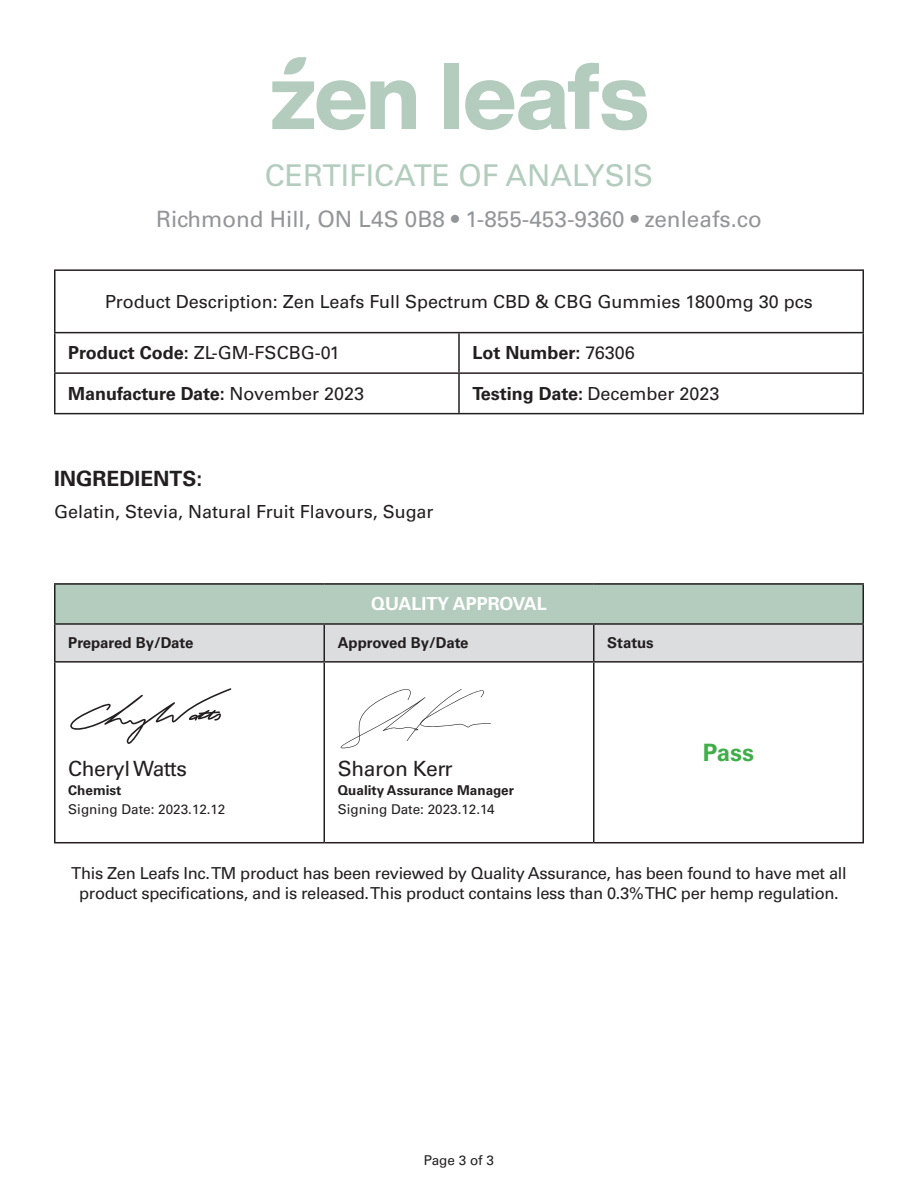
<style>
.page{position:relative;width:918px;height:1188px;background:#fff}
.page>*{position:absolute;margin:0;border:0;box-sizing:border-box;transform-origin:0 0}
.t1{font:30px "Univers LT Std";color:#b3ccbd}
.t2{font:700 24px "Univers LT Std";color:#40ae49}
.t3{font:22.5px "Univers LT Std";color:#939598}
.t4{font:21px "Univers LT Std";letter-spacing:-.02em;color:#231f20}
.t5{font:700 21px "Univers LT Std";color:#231f20}
.t6{font:18px "Univers LT Std";color:#231f20}
.Paragraph_Style_3{font:700 18px "Univers LT Std";color:#231f20}
.Paragraph_Style_1{font:700 18px "Univers LT Std";color:#fff}
.t7{font:16.5px/19.8px "Univers LT Std";letter-spacing:-.02em;color:#231f20;text-align:center}
.t8{font:700 15px "Univers LT Std";color:#231f20}
.t9{font:13.5px "Univers LT Std";color:#231f20}
.t10{font:700 13.5px "Univers LT Std";color:#231f20}
.s1{font-weight:700}
.s2{font-weight:400}
</style>
<div class="page">
<div style="left:55px;top:584px;width:808px;height:40px;background:#b3ccbd"></div>
<div style="left:56px;top:625px;width:806px;height:36px;background:#dcdddf"></div>
<hr style="left:54px;top:583px;width:270px;height:2px;background:#231f20">
<hr style="left:54px;top:585px;width:2px;height:38px;background:#231f20">
<hr style="left:324px;top:583px;width:270px;height:2px;background:#231f20">
<hr style="left:594px;top:583px;width:270px;height:2px;background:#231f20">
<hr style="left:862px;top:585px;width:2px;height:38px;background:#231f20">
<hr style="left:54px;top:623px;width:270px;height:2px;background:#231f20">
<hr style="left:54px;top:625px;width:2px;height:36px;background:#231f20">
<hr style="left:324px;top:623px;width:270px;height:2px;background:#231f20">
<hr style="left:324px;top:625px;width:1px;height:36px;background:#231f20">
<hr style="left:594px;top:623px;width:270px;height:2px;background:#231f20">
<hr style="left:593px;top:625px;width:1px;height:36px;background:#231f20">
<hr style="left:862px;top:625px;width:2px;height:36px;background:#231f20">
<hr style="left:54px;top:661px;width:270px;height:2px;background:#231f20">
<hr style="left:54px;top:663px;width:2px;height:179px;background:#231f20">
<hr style="left:324px;top:661px;width:270px;height:2px;background:#231f20">
<hr style="left:324px;top:663px;width:1px;height:179px;background:#231f20">
<hr style="left:594px;top:661px;width:270px;height:2px;background:#231f20">
<hr style="left:593px;top:663px;width:1px;height:179px;background:#231f20">
<hr style="left:862px;top:663px;width:2px;height:179px;background:#231f20">
<hr style="left:54px;top:842px;width:270px;height:1px;background:#231f20">
<hr style="left:324px;top:842px;width:270px;height:1px;background:#231f20">
<hr style="left:594px;top:842px;width:270px;height:1px;background:#231f20">
<svg style="left:70px;top:688px;width:161px;height:56px"></svg>
<svg style="left:340px;top:689px;width:151px;height:59px"></svg>
<svg style="left:272px;top:57px;width:144px;height:73px"></svg>
<svg style="left:465px;top:63px;width:182px;height:67px"></svg>
<div style="left:444px;top:63px;width:14px;height:66px;background:#b3ccbd"></div>
<hr style="left:54px;top:269px;width:405px;height:2px;background:#231f20">
<hr style="left:54px;top:271px;width:2px;height:61px;background:#231f20">
<hr style="left:459px;top:269px;width:405px;height:2px;background:#231f20">
<hr style="left:862px;top:271px;width:2px;height:61px;background:#231f20">
<hr style="left:54px;top:332px;width:405px;height:1px;background:#231f20">
<hr style="left:54px;top:333px;width:2px;height:39px;background:#231f20">
<hr style="left:459px;top:332px;width:405px;height:1px;background:#231f20">
<hr style="left:458px;top:333px;width:2px;height:39px;background:#231f20">
<hr style="left:862px;top:333px;width:2px;height:39px;background:#231f20">
<hr style="left:54px;top:372px;width:405px;height:2px;background:#231f20">
<hr style="left:54px;top:374px;width:2px;height:39px;background:#231f20">
<hr style="left:459px;top:372px;width:405px;height:2px;background:#231f20">
<hr style="left:458px;top:374px;width:2px;height:39px;background:#231f20">
<hr style="left:862px;top:374px;width:2px;height:39px;background:#231f20">
<hr style="left:54px;top:413px;width:405px;height:1px;background:#231f20">
<hr style="left:459px;top:413px;width:405px;height:1px;background:#231f20">
<p class="t1" style="left:265px;top:157px;width:390px">CERTIFICATE OF ANALYSIS</p>
<p class="t3" style="left:156px;top:206px;width:607px">Richmond Hill, ON L4S 0B8 • 1-855-453-9360 • zenleafs.co</p>
<p class="t6" style="left:105px;top:291px;width:709px">Product Description: Zen Leafs Full Spectrum CBD &amp; CBG Gummies 1800mg 30 pcs</p>
<p class="t6" style="left:68px;top:342px;width:273px"><span class="s1">Product Code:</span> ZL-GM-FSCBG-01</p>
<p class="Paragraph_Style_3" style="left:472px;top:343px;width:164px">Lot Number: <span class="s2">76306</span></p>
<p class="Paragraph_Style_3" style="left:68px;top:383px;width:298px">Manufacture Date: <span class="s2">November 2023</span></p>
<p class="Paragraph_Style_3" style="left:472px;top:383px;width:249px">Testing Date: <span class="s2">December 2023</span></p>
<p class="t5" style="left:54px;top:466px;width:150px">INGREDIENTS:</p>
<p class="t6" style="left:54px;top:501px;width:381px">Gelatin, Stevia, Natural Fruit Flavours, Sugar</p>
<p class="Paragraph_Style_1" style="left:371px;top:594px;width:177px">QUALITY APPROVAL</p>
<p class="t8" style="left:68px;top:634px;width:127px">Prepared By/Date</p>
<p class="t8" style="left:338px;top:634px;width:132px">Approved By/Date</p>
<p class="t8" style="left:607px;top:634px;width:48px">Status</p>
<p class="t4" style="left:68px;top:756px;width:120px">Cheryl Watts</p>
<p class="t10" style="left:68px;top:782px;width:55px">Chemist</p>
<p class="t9" style="left:68px;top:801px;width:159px">Signing Date: 2023.12.12</p>
<p class="t4" style="left:338px;top:756px;width:117px">Sharon Kerr</p>
<p class="t10" style="left:338px;top:782px;width:178px">Quality Assurance Manager</p>
<p class="t9" style="left:338px;top:801px;width:158px">Signing Date: 2023.12.14</p>
<p class="t2" style="left:703px;top:738px;width:53px">Pass</p>
<p class="t7" style="left:71px;top:864px;width:777px">This Zen Leafs Inc. TM product has been reviewed by Quality Assurance, has been found to have met all product specifications, and is released. This product contains less than 0.3% THC per hemp regulation.</p>
<p class="t9" style="left:424px;top:1153px;width:72px">Page 3 of 3</p>
</div>
